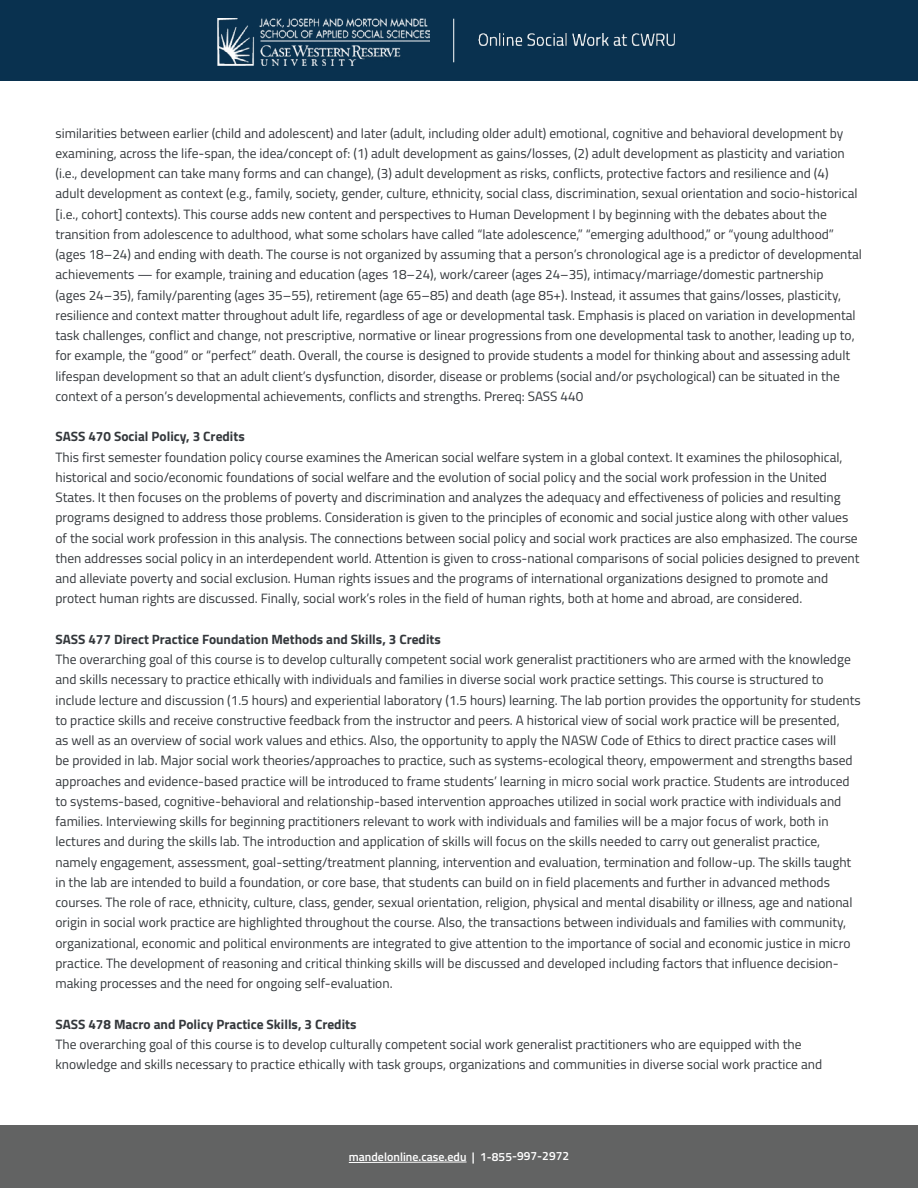
<style>
.page{position:relative;width:918px;height:1188px;background:#fff}
.page>*{position:absolute;margin:0;border:0;box-sizing:border-box;transform-origin:0 0}
.t1{font:13.5px/20.2px "Titillium";color:#34383c}
.t2{font:700 13.5px "Titillium";color:#34383c}
.t3{font:600 12px "Titillium";letter-spacing:-.005em;color:#fff}
</style>
<div class="page">
<div style="left:0;top:1125px;width:918px;height:63px;background:#626363"></div>
<svg style="left:348px;top:1162px;width:119px;height:1px"></svg>
<div style="left:0;top:0;width:918px;height:81px;background:#09314f"></div>
<hr style="left:453px;top:19px;width:1px;height:43px;background:#fff">
<img style="left:217px;top:19px;width:212px;height:46px">
<img style="left:478px;top:34px;width:196px;height:12px">
<p class="t1" style="left:55px;top:122px;width:808px">similarities between earlier (child and adolescent) and later (adult, including older adult) emotional, cognitive and behavioral development by examining, across the life-span, the idea/concept of: (1) adult development as gains/losses, (2) adult development as plasticity and variation (i.e., development can take many forms and can change), (3) adult development as risks, conflicts, protective factors and resilience and (4)<br>adult development as context (e.g., family, society, gender, culture, ethnicity, social class, discrimination, sexual orientation and socio-historical [i.e., cohort] contexts). This course adds new content and perspectives to Human Development I by beginning with the debates about the transition from adolescence to adulthood, what some scholars have called “late adolescence,” “emerging adulthood,” or “young adulthood” (ages 18–24) and ending with death. The course is not organized by assuming that a person’s chronological age is a predictor of developmental achievements — for example, training and education (ages 18–24), work/career (ages 24–35), intimacy/marriage/domestic partnership<br>(ages 24–35), family/parenting (ages 35–55), retirement (age 65–85) and death (age 85+). Instead, it assumes that gains/losses, plasticity, resilience and context matter throughout adult life, regardless of age or developmental task. Emphasis is placed on variation in developmental task challenges, conflict and change, not prescriptive, normative or linear progressions from one developmental task to another, leading up to, for example, the “good” or “perfect” death. Overall, the course is designed to provide students a model for thinking about and assessing adult lifespan development so that an adult client’s dysfunction, disorder, disease or problems (social and/or psychological) can be situated in the context of a person’s developmental achievements, conflicts and strengths. Prereq: SASS 440</p>
<p class="t2" style="left:55px;top:426px;width:191px">SASS 470 Social Policy, 3 Credits</p>
<p class="t1" style="left:55px;top:446px;width:806px">This first semester foundation policy course examines the American social welfare system in a global context. It examines the philosophical, historical and socio/economic foundations of social welfare and the evolution of social policy and the social work profession in the United States. It then focuses on the problems of poverty and discrimination and analyzes the adequacy and effectiveness of policies and resulting programs designed to address those problems. Consideration is given to the principles of economic and social justice along with other values of the social work profession in this analysis. The connections between social policy and social work practices are also emphasized. The course then addresses social policy in an interdependent world. Attention is given to cross-national comparisons of social policies designed to prevent and alleviate poverty and social exclusion. Human rights issues and the programs of international organizations designed to promote and protect human rights are discussed. Finally, social work’s roles in the field of human rights, both at home and abroad, are considered.</p>
<p class="t2" style="left:55px;top:629px;width:387px">SASS 477 Direct Practice Foundation Methods and Skills, 3 Credits</p>
<p class="t1" style="left:55px;top:649px;width:807px">The overarching goal of this course is to develop culturally competent social work generalist practitioners who are armed with the knowledge and skills necessary to practice ethically with individuals and families in diverse social work practice settings. This course is structured to include lecture and discussion (1.5 hours) and experiential laboratory (1.5 hours) learning. The lab portion provides the opportunity for students to practice skills and receive constructive feedback from the instructor and peers. A historical view of social work practice will be presented,<br>as well as an overview of social work values and ethics. Also, the opportunity to apply the NASW Code of Ethics to direct practice cases will<br>be provided in lab. Major social work theories/approaches to practice, such as systems-ecological theory, empowerment and strengths based approaches and evidence-based practice will be introduced to frame students’ learning in micro social work practice. Students are introduced to systems-based, cognitive-behavioral and relationship-based intervention approaches utilized in social work practice with individuals and families. Interviewing skills for beginning practitioners relevant to work with individuals and families will be a major focus of work, both in lectures and during the skills lab. The introduction and application of skills will focus on the skills needed to carry out generalist practice, namely engagement, assessment, goal-setting/treatment planning, intervention and evaluation, termination and follow-up. The skills taught in the lab are intended to build a foundation, or core base, that students can build on in field placements and further in advanced methods courses. The role of race, ethnicity, culture, class, gender, sexual orientation, religion, physical and mental disability or illness, age and national origin in social work practice are highlighted throughout the course. Also, the transactions between individuals and families with community, organizational, economic and political environments are integrated to give attention to the importance of social and economic justice in micro practice. The development of reasoning and critical thinking skills will be discussed and developed including factors that influence decision&shy;making processes and the need for ongoing self-evaluation.</p>
<p class="t2" style="left:55px;top:1014px;width:303px">SASS 478 Macro and Policy Practice Skills, 3 Credits</p>
<p class="t1" style="left:55px;top:1033px;width:768px">The overarching goal of this course is to develop culturally competent social work generalist practitioners who are equipped with the knowledge and skills necessary to practice ethically with task groups, organizations and communities in diverse social work practice and</p>
<p class="t3" style="left:349px;top:1148px;width:222px">mandelonline.case.edu | 1-855-997-2972</p>
</div>
